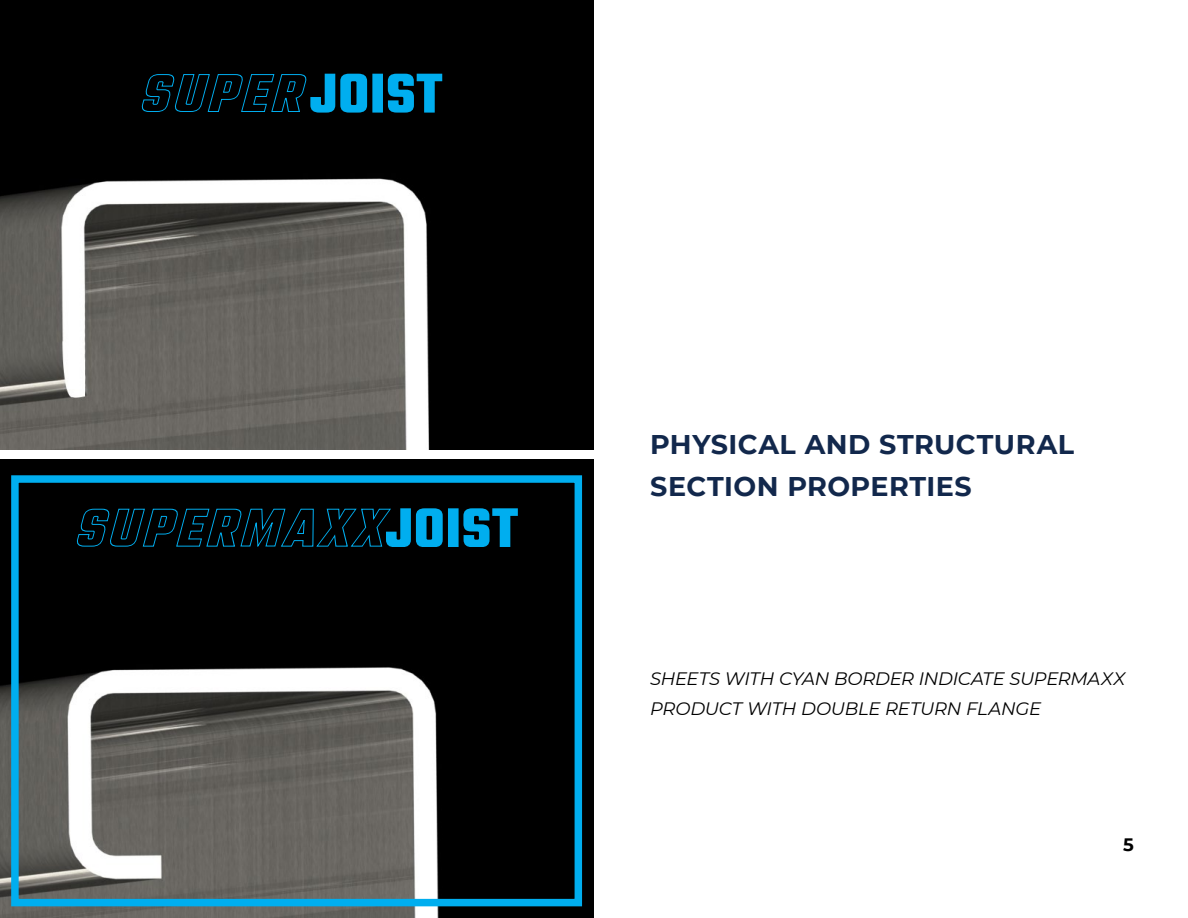
<style>
.page{position:relative;width:1188px;height:918px;background:#fff}
.page>*{position:absolute;margin:0;border:0;box-sizing:border-box;transform-origin:0 0}
.t1{font:700 27px/42px "Montserrat";letter-spacing:.015em;color:#12284c}
.t2{font:italic 18px/30px "Montserrat";letter-spacing:-.015em;color:#000}
.t3{font:700 18px "Montserrat";color:#000}
</style>
<div class="page">
<div style="left:1px;top:459px;width:593px;height:459px;background:#000"></div>
<svg style="left:76px;top:508px;width:442px;height:39px"></svg>
<img style="left:0;top:548px;width:518px;height:370px">
<div style="left:1px;top:0;width:593px;height:450px;background:#000"></div>
<img style="left:0;top:75px;width:443px;height:375px">
<div style="left:139px;top:71px;width:178px;height:52px;background:#000"></div>
<svg style="left:141px;top:74px;width:301px;height:39px"></svg>
<div style="left:11px;top:475px;width:571px;height:431px;border:7px solid #00aeef"></div>
<h1 class="t1" style="left:650px;top:422px;width:426px">PHYSICAL AND STRUCTURAL<br>SECTION PROPERTIES</h1>
<p class="t2" style="left:650px;top:663px;width:477px">SHEETS WITH CYAN BORDER INDICATE SUPERMAXX<br>PRODUCT WITH DOUBLE RETURN FLANGE</p>
<p class="t3" style="left:1123px;top:831px;width:12px">5</p>
</div>
